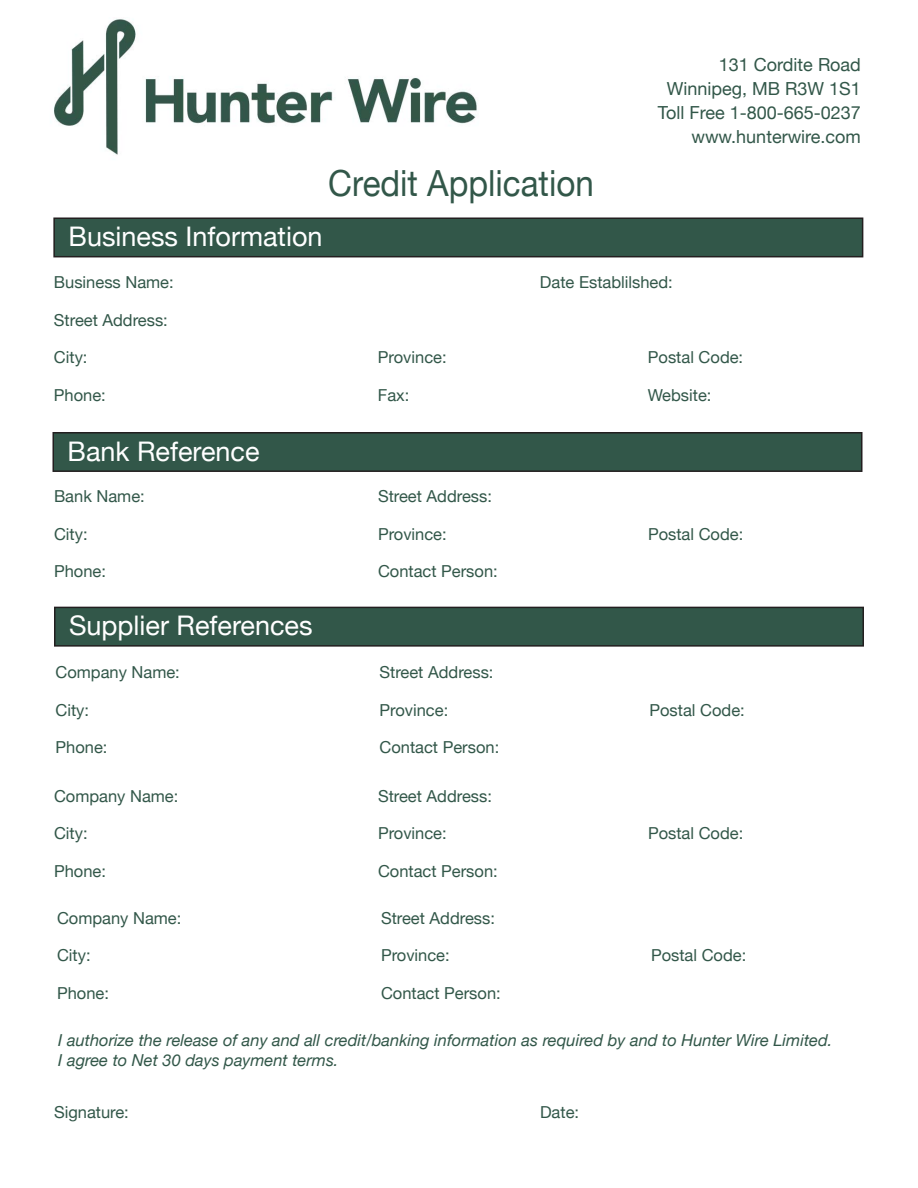
<style>
.page{position:relative;width:918px;height:1188px;background:#fff}
.page>*{position:absolute;margin:0;border:0;box-sizing:border-box;transform-origin:0 0}
.t1{font:36px "Helvetica Neue";color:#325749;scale:.92 1}
.t2{font:27px "Helvetica Neue";color:#fff}
.t3{font:18px "Helvetica Neue";color:#325749}
.t4{font:16.5px "Helvetica Neue";color:#325749}
.t5{font:italic 16.5px "Helvetica Neue";color:#325749}
</style>
<div class="page">
<div style="left:54px;top:218px;width:809px;height:39px;background:#325749"></div>
<div style="left:53px;top:218px;width:810px;height:39px;border:2px solid #231f20"></div>
<div style="left:53px;top:433px;width:809px;height:38px;background:#325749"></div>
<div style="left:52px;top:432px;width:810px;height:40px;border:2px solid #231f20"></div>
<div style="left:55px;top:607px;width:808px;height:39px;background:#325749"></div>
<div style="left:54px;top:607px;width:810px;height:40px;border:2px solid #231f20"></div>
<img style="left:54px;top:19px;width:423px;height:136px">
<p class="t1" style="left:328px;top:157px;width:290px">Credit Application</p>
<p class="t2" style="left:69px;top:217px;width:256px">Business Information</p>
<p class="t3" style="left:719px;top:52px;width:144px">131 Cordite Road</p>
<p class="t3" style="left:667px;top:76px;width:196px">Winnipeg, MB R3W 1S1</p>
<p class="t3" style="left:658px;top:100px;width:205px">Toll Free 1-800-665-0237</p>
<p class="t3" style="left:691px;top:124px;width:171px">www.hunterwire.com</p>
<p class="t4" style="left:54px;top:270px;width:121px">Business Name:</p>
<p class="t4" style="left:540px;top:270px;width:134px">Date Establilshed:</p>
<p class="t4" style="left:54px;top:308px;width:115px">Street Address:</p>
<p class="t4" style="left:54px;top:345px;width:35px">City:</p>
<p class="t4" style="left:378px;top:345px;width:70px">Province:</p>
<p class="t4" style="left:648px;top:345px;width:97px">Postal Code:</p>
<p class="t4" style="left:54px;top:383px;width:53px">Phone:</p>
<p class="t4" style="left:378px;top:383px;width:33px">Fax:</p>
<p class="t4" style="left:648px;top:383px;width:65px">Website:</p>
<p class="t2" style="left:68px;top:432px;width:194px">Bank Reference</p>
<p class="t4" style="left:54px;top:485px;width:92px">Bank Name:</p>
<p class="t4" style="left:378px;top:485px;width:115px">Street Address:</p>
<p class="t4" style="left:54px;top:522px;width:35px">City:</p>
<p class="t4" style="left:378px;top:522px;width:70px">Province:</p>
<p class="t4" style="left:648px;top:522px;width:97px">Postal Code:</p>
<p class="t4" style="left:54px;top:560px;width:53px">Phone:</p>
<p class="t4" style="left:378px;top:560px;width:121px">Contact Person:</p>
<p class="t2" style="left:69px;top:606px;width:245px">Supplier References</p>
<p class="t4" style="left:56px;top:660px;width:126px">Company Name:</p>
<p class="t4" style="left:380px;top:660px;width:115px">Street Address:</p>
<p class="t4" style="left:56px;top:698px;width:35px">City:</p>
<p class="t4" style="left:380px;top:698px;width:70px">Province:</p>
<p class="t4" style="left:650px;top:698px;width:97px">Postal Code:</p>
<p class="t4" style="left:56px;top:735px;width:53px">Phone:</p>
<p class="t4" style="left:380px;top:735px;width:121px">Contact Person:</p>
<p class="t4" style="left:54px;top:784px;width:126px">Company Name:</p>
<p class="t4" style="left:378px;top:784px;width:115px">Street Address:</p>
<p class="t4" style="left:54px;top:821px;width:35px">City:</p>
<p class="t4" style="left:378px;top:821px;width:70px">Province:</p>
<p class="t4" style="left:648px;top:821px;width:97px">Postal Code:</p>
<p class="t4" style="left:54px;top:859px;width:53px">Phone:</p>
<p class="t4" style="left:378px;top:859px;width:121px">Contact Person:</p>
<p class="t4" style="left:57px;top:906px;width:126px">Company Name:</p>
<p class="t4" style="left:381px;top:906px;width:115px">Street Address:</p>
<p class="t4" style="left:57px;top:943px;width:35px">City:</p>
<p class="t4" style="left:381px;top:943px;width:70px">Province:</p>
<p class="t4" style="left:651px;top:943px;width:97px">Postal Code:</p>
<p class="t4" style="left:57px;top:981px;width:53px">Phone:</p>
<p class="t4" style="left:381px;top:981px;width:121px">Contact Person:</p>
<p class="t5" style="left:58px;top:1028px;width:776px">I authorize the release of any and all credit/banking information as required by and to Hunter Wire Limited.</p>
<p class="t5" style="left:58px;top:1048px;width:282px">I agree to Net 30 days payment terms.</p>
<p class="t4" style="left:54px;top:1101px;width:76px">Signature:</p>
<p class="t4" style="left:540px;top:1101px;width:41px">Date:</p>
</div>
